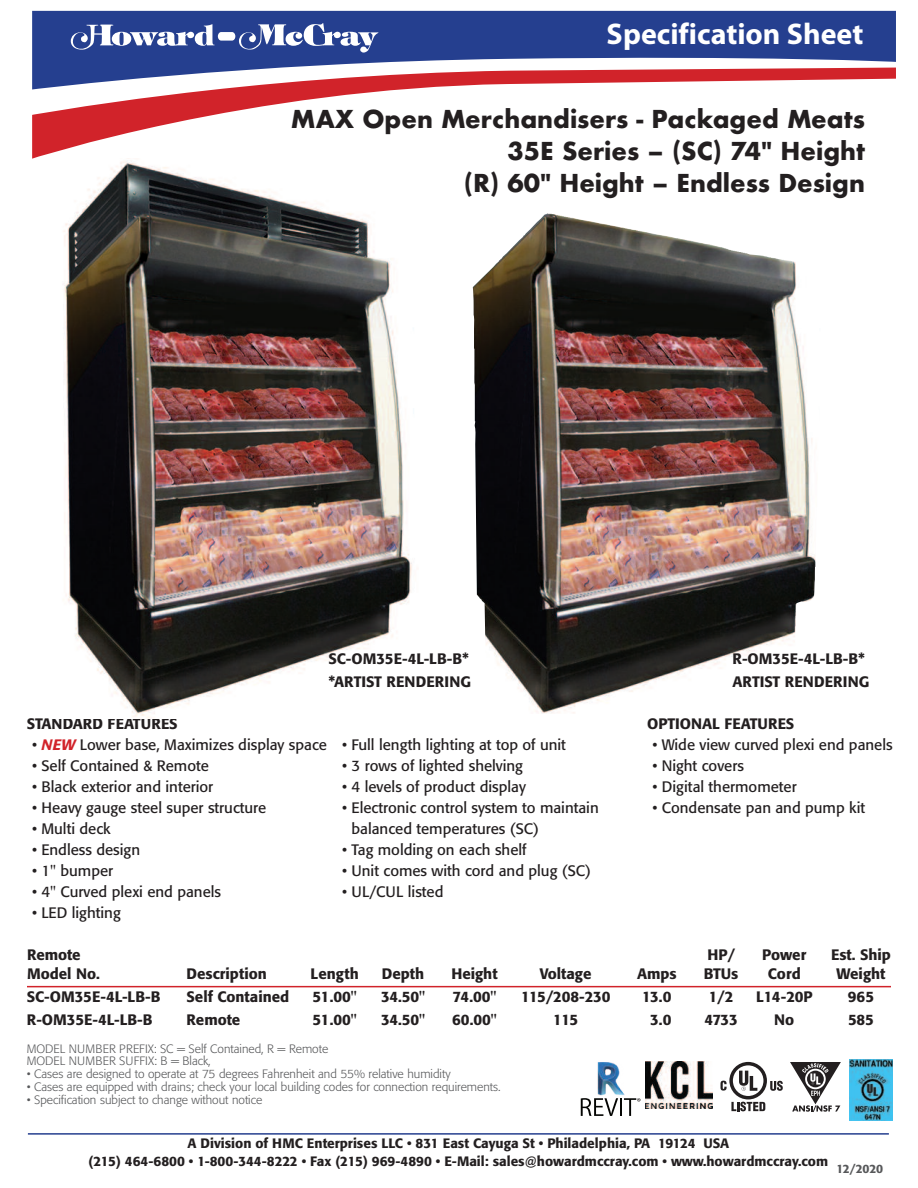
<style>
.page{position:relative;width:918px;height:1188px;background:#fff}
.page>*{position:absolute;margin:0;border:0;box-sizing:border-box;transform-origin:0 0}
.t1{font:700 30px "Myriad Pro";color:#fff}
.t2{font:700 24px/32.1px "Futura";color:#231f20;text-align:right}
.t3{font:15px/21px "Formata";color:#231f20}
.t4{font:500 15px/22.5px "Formata";color:#231f20}
.t5{font:500 15px "Formata";letter-spacing:-.02em;color:#231f20}
.t6{font:500 13.5px/18px "Formata";color:#231f20;text-align:center}
.t7{font:300 12px/12.8px "Formata";color:#57585a}
.t8{font:500 12px "Formata";letter-spacing:-.02em;color:#57585a}
.s1{font-weight:500;font-style:italic;color:#d1232a}
</style>
<div class="page">
<svg style="left:32px;top:116px;width:176px;height:43px"></svg>
<svg style="left:32px;top:89px;width:375px;height:27px"></svg>
<svg style="left:32px;top:11px;width:864px;height:78px;fill:#253f8f"></svg>
<img style="left:850px;top:1060px;width:43px;height:60px">
<svg style="left:790px;top:1062px;width:51px;height:50px"></svg>
<svg style="left:721px;top:1062px;width:62px;height:49px"></svg>
<img style="left:645px;top:1062px;width:67px;height:46px">
<img style="left:597px;top:1062px;width:28px;height:34px">
<div style="left:579px;top:1097px;width:62px;height:19px;background:#c1c2c1"></div>
<svg style="left:581px;top:1098px;width:60px;height:18px"></svg>
<svg style="left:71px;top:23px;width:307px;height:30px"></svg>
<hr style="left:27px;top:986px;width:864px;height:1px;background:#d1232a">
<hr style="left:28px;top:1133px;width:861px;height:2px;background:#253f8f">
<img style="left:473px;top:213px;width:343px;height:500px">
<img style="left:63px;top:160px;width:349px;height:558px">
<h1 class="t1" style="left:607px;top:22px;width:258px">Specification Sheet</h1>
<h2 class="t2" style="left:291px;top:103px;width:576px">MAX Open Merchandisers - Packaged Meats<br>35E Series – (SC) 74" Height<br>(R) 60" Height – Endless Design</h2>
<p class="t4" style="left:329px;top:649px;width:144px">SC-OM35E-4L-LB-B* *ARTIST RENDERING</p>
<p class="t4" style="left:733px;top:649px;width:138px">R-OM35E-4L-LB-B*<br>ARTIST RENDERING</p>
<p class="t4" style="left:27px;top:714px;width:152px">STANDARD FEATURES</p>
<p class="t3" style="left:32px;top:736px;width:296px">• <span class="s1">NEW</span> Lower base, Maximizes display space</p>
<p class="t3" style="left:32px;top:757px;width:178px">• Self Contained &amp; Remote</p>
<p class="t3" style="left:32px;top:778px;width:183px">• Black exterior and interior</p>
<p class="t3" style="left:32px;top:799px;width:236px">• Heavy gauge steel super structure</p>
<p class="t3" style="left:32px;top:820px;width:80px">• Multi deck</p>
<p class="t3" style="left:32px;top:841px;width:110px">• Endless design</p>
<p class="t3" style="left:32px;top:862px;width:83px">• 1" bumper</p>
<p class="t3" style="left:32px;top:883px;width:191px">• 4" Curved plexi end panels</p>
<p class="t3" style="left:32px;top:904px;width:90px">• LED lighting</p>
<p class="t3" style="left:342px;top:736px;width:225px">• Full length lighting at top of unit</p>
<p class="t3" style="left:342px;top:757px;width:182px">• 3 rows of lighted shelving</p>
<p class="t3" style="left:342px;top:778px;width:185px">• 4 levels of product display</p>
<p class="t3" style="left:351px;top:799px;width:249px;text-indent:-9px">• Electronic control system to maintain balanced temperatures (SC)</p>
<p class="t3" style="left:342px;top:841px;width:186px">• Tag molding on each shelf</p>
<p class="t3" style="left:342px;top:862px;width:250px">• Unit comes with cord and plug (SC)</p>
<p class="t3" style="left:342px;top:883px;width:103px">• UL/CUL listed</p>
<p class="t4" style="left:647px;top:714px;width:149px">OPTIONAL FEATURES</p>
<p class="t3" style="left:652px;top:736px;width:242px">• Wide view curved plexi end panels</p>
<p class="t3" style="left:652px;top:757px;width:93px">• Night covers</p>
<p class="t3" style="left:652px;top:778px;width:146px">• Digital thermometer</p>
<p class="t3" style="left:652px;top:799px;width:214px">• Condensate pan and pump kit</p>
<p class="t4" style="left:27px;top:945px;width:55px">Remote</p>
<p class="t4" style="left:707px;top:945px;width:29px">HP/</p>
<p class="t4" style="left:762px;top:945px;width:46px">Power</p>
<p class="t4" style="left:831px;top:945px;width:61px">Est. Ship</p>
<p class="t4" style="left:27px;top:964px;width:74px">Model No.</p>
<p class="t4" style="left:187px;top:964px;width:82px">Description</p>
<p class="t4" style="left:311px;top:964px;width:50px">Length</p>
<p class="t4" style="left:382px;top:964px;width:44px">Depth</p>
<p class="t4" style="left:451px;top:964px;width:48px">Height</p>
<p class="t4" style="left:540px;top:964px;width:53px">Voltage</p>
<p class="t4" style="left:637px;top:964px;width:41px">Amps</p>
<p class="t4" style="left:704px;top:964px;width:36px">BTUs</p>
<p class="t4" style="left:768px;top:964px;width:34px">Cord</p>
<p class="t4" style="left:836px;top:964px;width:51px">Weight</p>
<p class="t4" style="left:27px;top:987px;width:135px">SC-OM35E-4L-LB-B</p>
<p class="t4" style="left:187px;top:987px;width:104px">Self Contained</p>
<p class="t4" style="left:313px;top:987px;width:46px">51.00"</p>
<p class="t4" style="left:381px;top:987px;width:46px">34.50"</p>
<p class="t4" style="left:453px;top:987px;width:46px">74.00"</p>
<p class="t5" style="left:521px;top:990px;width:91px">115/208-230</p>
<p class="t4" style="left:642px;top:987px;width:31px">13.0</p>
<p class="t4" style="left:709px;top:987px;width:26px">1/2</p>
<p class="t4" style="left:756px;top:987px;width:58px">L14-20P</p>
<p class="t4" style="left:848px;top:987px;width:28px">965</p>
<p class="t4" style="left:27px;top:1009px;width:127px">R-OM35E-4L-LB-B</p>
<p class="t4" style="left:187px;top:1009px;width:55px">Remote</p>
<p class="t4" style="left:313px;top:1009px;width:46px">51.00"</p>
<p class="t4" style="left:381px;top:1009px;width:46px">34.50"</p>
<p class="t4" style="left:452px;top:1009px;width:46px">60.00"</p>
<p class="t4" style="left:553px;top:1009px;width:27px">115</p>
<p class="t4" style="left:650px;top:1009px;width:23px">3.0</p>
<p class="t4" style="left:704px;top:1009px;width:35px">4733</p>
<p class="t4" style="left:774px;top:1009px;width:21px">No</p>
<p class="t4" style="left:848px;top:1009px;width:27px">585</p>
<p class="t7" style="left:27px;top:1043px;width:303px">MODEL NUMBER PREFIX: SC = Self Contained, R = Remote<br>MODEL NUMBER SUFFIX: B = Black,</p>
<p class="t7" style="left:27px;top:1069px;width:425px">• Cases are designed to operate at 75 degrees Fahrenheit and 55% relative humidity</p>
<p class="t7" style="left:27px;top:1081px;width:475px">• Cases are equipped with drains; check your local building codes for connection requirements.</p>
<p class="t7" style="left:27px;top:1094px;width:237px">• Specification subject to change without notice</p>
<p class="t6" style="left:89px;top:1135px;width:741px">A Division of HMC Enterprises LLC • 831 East Cayuga St • Philadelphia, PA 19124 USA<br>(215) 464-6800 • 1-800-344-8222 • Fax (215) 969-4890 • E-Mail: sales@howardmccray.com • www.howardmccray.com</p>
<p class="t8" style="left:836px;top:1164px;width:48px">12/2020</p>
</div>
